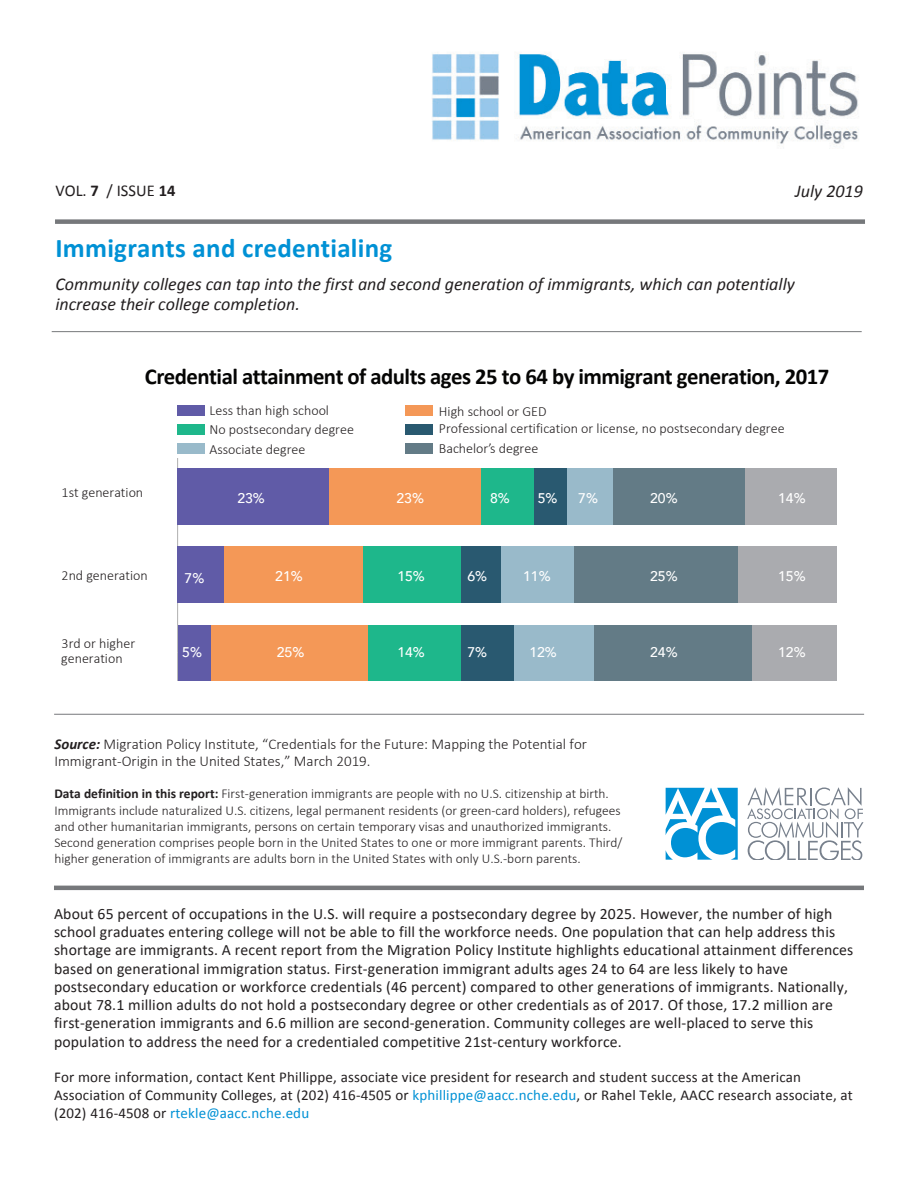
<style>
.page{position:relative;width:918px;height:1188px;background:#fff}
.page>*{position:absolute;margin:0;border:0;box-sizing:border-box;transform-origin:0 0}
.t1{font:700 27px "Calibri";letter-spacing:.01em;color:#0091d5}
.t2{font:700 22.8px "Calibri";letter-spacing:-.02em;color:#050504}
.t3{font:italic 18px/19.5px "Calibri";color:#231f20}
.t4{font:16.5px "Calibri";color:#231f20}
.t5{font:15.75px/18.3px "Calibri";letter-spacing:.01em;color:#231f20}
.t6{font:15px/18px "Calibri";letter-spacing:.01em;color:#231f20}
.t7{font:300 15px/17.5px "Calibri";color:#231f20}
.t8{font:300 13.95px/19.2px "Calibri";color:#231f20}
.t9{font:500 13.95px "Avenir";color:#fff}
.t10{font:300 13.5px/16.2px "Calibri";color:#231f20}
.s1{font-weight:700}
.s2{font-family:"Arial";font-weight:400}
.s3{font-weight:700;font-style:italic}
.s4{color:#0091d5}
</style>
<div class="page">
<img style="left:432px;top:53px;width:426px;height:94px">
<div style="left:55px;top:219px;width:810px;height:5px;background:#76787b"></div>
<svg style="left:747px;top:787px;width:117px;height:73px"></svg>
<svg style="left:666px;top:788px;width:72px;height:72px"></svg>
<hr style="left:54px;top:886px;width:810px;height:4px;background:#76787b">
<hr style="left:54px;top:714px;width:810px;height:1px;background:#76787b">
<hr style="left:52px;top:331px;width:810px;height:1px;background:#76787b">
<hr style="left:177px;top:458px;width:1px;height:222px;background:#afafaf">
<div style="left:745px;top:469px;width:92px;height:56px;background:#aaabaf"></div>
<div style="left:738px;top:547px;width:99px;height:56px;background:#aaabaf"></div>
<div style="left:751px;top:625px;width:86px;height:55px;background:#aaabaf"></div>
<div style="left:613px;top:469px;width:132px;height:56px;background:#637b86"></div>
<div style="left:573px;top:547px;width:165px;height:56px;background:#637b86"></div>
<div style="left:593px;top:625px;width:158px;height:55px;background:#637b86"></div>
<div style="left:567px;top:469px;width:46px;height:56px;background:#99baca"></div>
<div style="left:501px;top:547px;width:72px;height:56px;background:#99baca"></div>
<div style="left:514px;top:625px;width:79px;height:55px;background:#99baca"></div>
<div style="left:534px;top:469px;width:33px;height:56px;background:#295970"></div>
<div style="left:461px;top:547px;width:40px;height:56px;background:#295970"></div>
<div style="left:461px;top:625px;width:53px;height:55px;background:#295970"></div>
<div style="left:481px;top:469px;width:53px;height:56px;background:#1eb78b"></div>
<div style="left:362px;top:547px;width:99px;height:56px;background:#1eb78b"></div>
<div style="left:362px;top:625px;width:99px;height:55px;background:#1eb78b"></div>
<div style="left:329px;top:469px;width:152px;height:56px;background:#f49857"></div>
<div style="left:224px;top:547px;width:138px;height:56px;background:#f49857"></div>
<div style="left:211px;top:625px;width:157px;height:55px;background:#f49857"></div>
<div style="left:178px;top:469px;width:151px;height:56px;background:#605ba7"></div>
<div style="left:178px;top:547px;width:46px;height:56px;background:#605ba7"></div>
<div style="left:178px;top:625px;width:33px;height:55px;background:#605ba7"></div>
<div style="left:178px;top:406px;width:27px;height:10px;background:#605ba7"></div>
<div style="left:178px;top:424px;width:27px;height:10px;background:#1eb78b"></div>
<div style="left:178px;top:444px;width:27px;height:10px;background:#99baca"></div>
<div style="left:405px;top:406px;width:28px;height:10px;background:#f49857"></div>
<div style="left:405px;top:424px;width:28px;height:10px;background:#295970"></div>
<div style="left:405px;top:444px;width:28px;height:10px;background:#637b86"></div>
<p class="t4" style="left:55px;top:180px;width:122px">VOL. <span class="s1">7</span> / ISSUE <span class="s1">14</span></p>
<p class="t3" style="left:795px;top:181px;width:69px">July 2019</p>
<p class="t1" style="left:55px;top:231px;width:338px">Immigrants and credentialing</p>
<p class="t3" style="left:55px;top:274px;width:741px">Community colleges can tap into the first and second generation of immigrants, which can potentially increase their college completion.</p>
<p class="t2" style="left:145px;top:361px;width:686px">Credential attainment of adults ages 25 to 64 by immigrant generation, 2017</p>
<p class="t8" style="left:62px;top:482px;width:83px">1st generation</p>
<p class="t8" style="left:62px;top:565px;width:88px">2nd generation</p>
<p class="t8" style="left:61px;top:636px;width:75px;line-height:14.9px">3rd or higher generation</p>
<p class="t8" style="left:210px;top:401px;width:146px">Less than high school<br>No postsecondary degree<br>Associate degree</p>
<p class="t8" style="left:439px;top:402px;width:347px;line-height:17.9px">High school or GED<br>Professional certification or license, no postsecondary degree</p>
<p class="t8" style="left:439px;top:439px;width:101px">Bachelor’s degree</p>
<p class="t9" style="left:237px;top:486px;width:29px">23%</p>
<p class="t9" style="left:396px;top:486px;width:29px">23%</p>
<p class="t9" style="left:490px;top:486px;width:21px">8%</p>
<p class="t9" style="left:538px;top:486px;width:21px">5%</p>
<p class="t9" style="left:578px;top:486px;width:21px">7%</p>
<p class="t9" style="left:650px;top:486px;width:29px">20%</p>
<p class="t9" style="left:778px;top:486px;width:29px">14%</p>
<p class="t9" style="left:185px;top:566px;width:21px">7%</p>
<p class="t9" style="left:275px;top:564px;width:29px">21%</p>
<p class="t9" style="left:397px;top:564px;width:29px">15%</p>
<p class="t9" style="left:467px;top:564px;width:21px">6%</p>
<p class="t9" style="left:523px;top:564px;width:29px">11%</p>
<p class="t9" style="left:650px;top:564px;width:29px">25%</p>
<p class="t9" style="left:778px;top:564px;width:29px">15%</p>
<p class="t9" style="left:182px;top:640px;width:21px">5%</p>
<p class="t9" style="left:277px;top:640px;width:29px">2<span class="s2">5</span>%</p>
<p class="t9" style="left:397px;top:640px;width:29px">14%</p>
<p class="t9" style="left:467px;top:640px;width:21px">7%</p>
<p class="t9" style="left:529px;top:640px;width:29px">12%</p>
<p class="t9" style="left:650px;top:640px;width:29px">24%</p>
<p class="t9" style="left:778px;top:640px;width:29px">12%</p>
<p class="t7" style="left:54px;top:734px;width:534px"><span class="s3">Source:</span> Migration Policy Institute, “Credentials for the Future: Mapping the Potential for<br>Immigrant-Origin in the United States,” March 2019.</p>
<p class="t10" style="left:54px;top:785px;width:569px"><span class="s1">Data definition in this report:</span> First-generation immigrants are people with no U.S. citizenship at birth.<br>Immigrants include naturalized U.S. citizens, legal permanent residents (or green-card holders), refugees and other humanitarian immigrants, persons on certain temporary visas and unauthorized immigrants.<br>Second generation comprises people born in the United States to one or more immigrant parents. Third/ higher generation of immigrants are adults born in the United States with only U.S.-born parents.</p>
<p class="t5" style="left:54px;top:904px;width:801px">About 65 percent of occupations in the U.S. will require a postsecondary degree by 2025. However, the number of high school graduates entering college will not be able to fill the workforce needs. One population that can help address this shortage are immigrants. A recent report from the Migration Policy Institute highlights educational attainment differences based on generational immigration status. First-generation immigrant adults ages 24 to 64 are less likely to have postsecondary education or workforce credentials (46 percent) compared to other generations of immigrants. Nationally, about 78.1 million adults do not hold a postsecondary degree or other credentials as of 2017. Of those, 17.2 million are first-generation immigrants and 6.6 million are second-generation. Community colleges are well-placed to serve this population to address the need for a credentialed competitive 21st-century workforce.</p>
<p class="t6" style="left:54px;top:1068px;width:800px">For more information, contact Kent Phillippe, associate vice president for research and student success at the American<br>Association of Community Colleges, at (202) 416-4505 or <span class="s4">kphillippe@aacc.nche.edu</span>, or Rahel Tekle, AACC research associate, at (202) 416-4508 or <span class="s4">rtekle@aacc.nche.edu</span></p>
</div>
